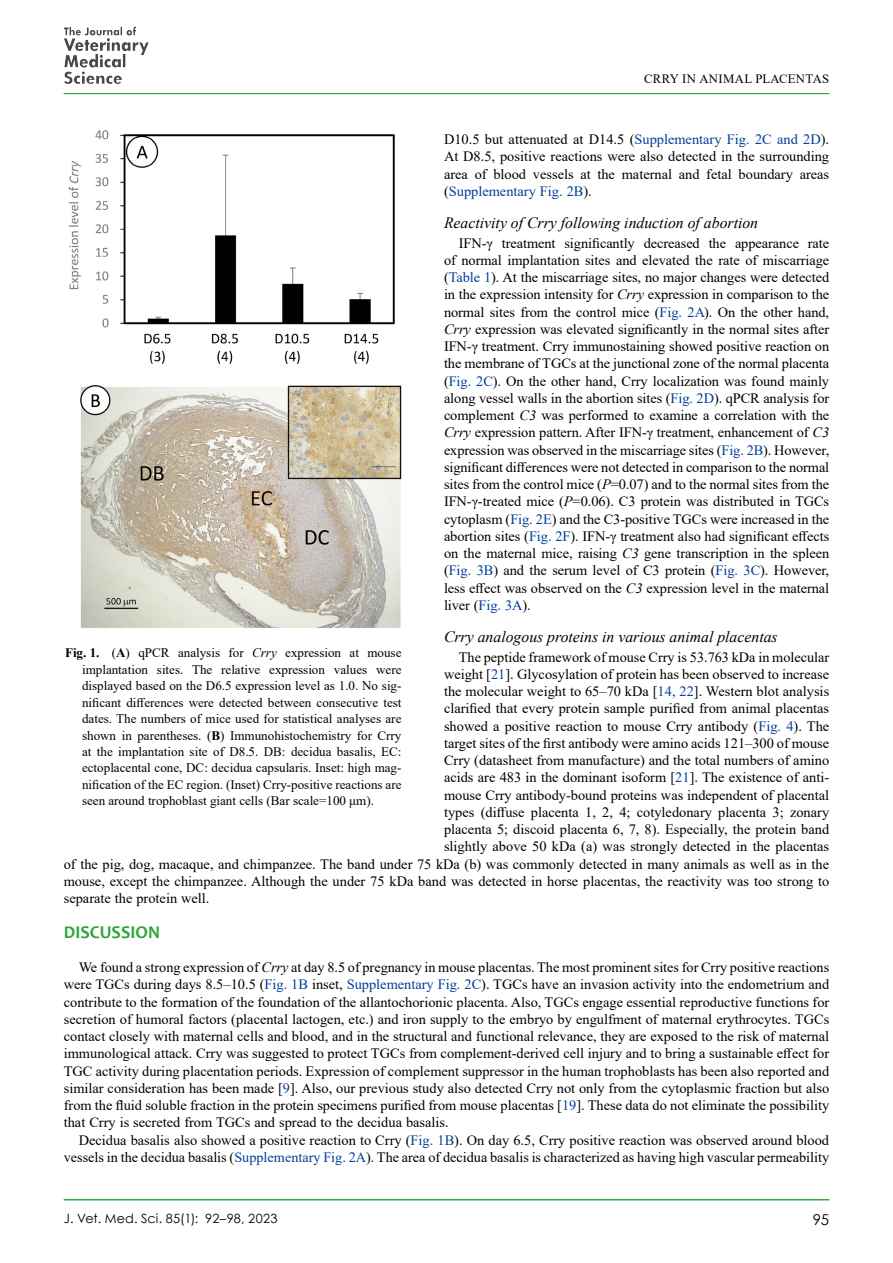
<style>
.page{position:relative;width:893px;height:1263px;background:#fff}
.page>*{position:absolute;margin:0;border:0;box-sizing:border-box;transform-origin:0 0}
.t1{font:700 18px "Candara";color:#2aa738}
.t2{font:italic 15.75px "Times New Roman";color:#000}
.t3{font:15px "Century Gothic";color:#000}
.t4{font:14.25px/17.2px "Times New Roman";color:#000;text-align:justify}
.t5{font:13.05px/16.5px "Times New Roman";color:#000;text-align:justify}
.t6{font:12.75px "Century Gothic";letter-spacing:.015em;color:#000}
.t7{font:12.75px "Times New Roman";letter-spacing:.02em;color:#000}
.s1{color:#003f98}
.s2{font-style:italic}
.s3{font-weight:700}
</style>
<div class="page">
<img style="left:64px;top:27px;width:74px;height:24px">
<hr style="left:64px;top:93px;width:765px;height:1px;background:#2aa738">
<hr style="left:64px;top:1199px;width:765px;height:1px;background:#2aa738">
<img style="left:68px;top:130px;width:333px;height:498px">
<p class="t7" style="left:644px;top:70px;width:187px">CRRY IN ANIMAL PLACENTAS</p>
<p class="t4" style="left:444px;top:130px;width:387px">D10.5 but attenuated at D14.5 (<span class="s1">Supplementary Fig. 2C and 2D</span>).<br>At D8.5, positive reactions were also detected in the surrounding area of blood vessels at the maternal and fetal boundary areas (<span class="s1">Supplementary Fig. 2B</span>).</p>
<p class="t2" style="left:444px;top:212px;width:316px">Reactivity of Crry following induction of abortion</p>
<p class="t4" style="left:444px;top:234px;width:387px;text-indent:15px">IFN-γ treatment significantly decreased the appearance rate of normal implantation sites and elevated the rate of miscarriage (<span class="s1">Table 1</span>). At the miscarriage sites, no major changes were detected in the expression intensity for <span class="s2">Crry</span> expression in comparison to the normal sites from the control mice (<span class="s1">Fig. 2A</span>). On the other hand, <span class="s2">Crry</span> expression was elevated significantly in the normal sites after IFN-γ treatment. Crry immunostaining showed positive reaction on the membrane of TGCs at the junctional zone of the normal placenta (<span class="s1">Fig. 2C</span>). On the other hand, Crry localization was found mainly along vessel walls in the abortion sites (<span class="s1">Fig. 2D</span>). qPCR analysis for complement <span class="s2">C3</span> was performed to examine a correlation with the <span class="s2">Crry</span> expression pattern. After IFN-γ treatment, enhancement of <span class="s2">C3 </span>expression was observed in the miscarriage sites (<span class="s1">Fig. 2B</span>). However, significant differences were not detected in comparison to the normal sites from the control mice (<span class="s2">P</span>=0.07) and to the normal sites from the IFN-γ-treated mice (<span class="s2">P</span>=0.06). C3 protein was distributed in TGCs cytoplasm (<span class="s1">Fig. 2E</span>) and the C3-positive TGCs were increased in the abortion sites (<span class="s1">Fig. 2F</span>). IFN-γ treatment also had significant effects on the maternal mice, raising <span class="s2">C3</span> gene transcription in the spleen (<span class="s1">Fig. 3B</span>) and the serum level of C3 protein (<span class="s1">Fig. 3C</span>). However, less effect was observed on the <span class="s2">C3</span> expression level in the maternal liver (<span class="s1">Fig. 3A</span>).</p>
<p class="t2" style="left:444px;top:626px;width:335px">Crry analogous proteins in various animal placentas</p>
<p class="t4" style="left:459px;top:648px;width:372px">The peptide framework of mouse Crry is 53.763 kDa in molecular</p>
<p class="t4" style="left:444px;top:665px;width:387px">weight [<span class="s1">21</span>]. Glycosylation of protein has been observed to increase</p>
<p class="t4" style="left:444px;top:682px;width:387px">the molecular weight to 65–70 kDa [<span class="s1">14, 22</span>]. Western blot analysis</p>
<p class="t4" style="left:444px;top:699px;width:387px">clarified that every protein sample purified from animal placentas</p>
<p class="t4" style="left:444px;top:717px;width:387px">showed a positive reaction to mouse Crry antibody (<span class="s1">Fig. 4</span>). The</p>
<p class="t4" style="left:444px;top:734px;width:387px">target sites of the first antibody were amino acids 121–300 of mouse</p>
<p class="t4" style="left:444px;top:751px;width:387px">Crry (datasheet from manufacture) and the total numbers of amino</p>
<p class="t4" style="left:444px;top:768px;width:387px">acids are 483 in the dominant isoform [<span class="s1">21</span>]. The existence of anti-</p>
<p class="t4" style="left:444px;top:786px;width:387px">mouse Crry antibody-bound proteins was independent of placental</p>
<p class="t4" style="left:444px;top:803px;width:387px">types (diffuse placenta 1, 2, 4; cotyledonary placenta 3; zonary</p>
<p class="t4" style="left:444px;top:820px;width:387px">placenta 5; discoid placenta 6, 7, 8). Especially, the protein band</p>
<p class="t4" style="left:444px;top:837px;width:387px">slightly above 50 kDa (a) was strongly detected in the placentas</p>
<p class="t4" style="left:64px;top:855px;width:767px">of the pig, dog, macaque, and chimpanzee. The band under 75 kDa (b) was commonly detected in many animals as well as in the</p>
<p class="t4" style="left:64px;top:872px;width:767px">mouse, except the chimpanzee. Although the under 75 kDa band was detected in horse placentas, the reactivity was too strong to</p>
<p class="t4" style="left:64px;top:889px;width:147px">separate the protein well.</p>
<p class="t1" style="left:64px;top:920px;width:98px">DISCUSSION</p>
<p class="t4" style="left:64px;top:958px;width:767px;text-indent:15px">We found a strong expression of <span class="s2">Crry</span> at day 8.5 of pregnancy in mouse placentas. The most prominent sites for Crry positive reactions were TGCs during days 8.5–10.5 (<span class="s1">Fig. 1B</span> inset, <span class="s1">Supplementary Fig. 2C</span>). TGCs have an invasion activity into the endometrium and contribute to the formation of the foundation of the allantochorionic placenta. Also, TGCs engage essential reproductive functions for secretion of humoral factors (placental lactogen, etc.) and iron supply to the embryo by engulfment of maternal erythrocytes. TGCs contact closely with maternal cells and blood, and in the structural and functional relevance, they are exposed to the risk of maternal immunological attack. Crry was suggested to protect TGCs from complement-derived cell injury and to bring a sustainable effect for TGC activity during placentation periods. Expression of complement suppressor in the human trophoblasts has been also reported and similar consideration has been made [<span class="s1">9</span>]. Also, our previous study also detected Crry not only from the cytoplasmic fraction but also from the fluid soluble fraction in the protein specimens purified from mouse placentas [<span class="s1">19</span>]. These data do not eliminate the possibility that Crry is secreted from TGCs and spread to the decidua basalis.</p>
<p class="t4" style="left:64px;top:1131px;width:767px;text-align:right">Decidua basalis also showed a positive reaction to Crry (<span class="s1">Fig. 1B</span>). On day 6.5, Crry positive reaction was observed around blood vessels in the decidua basalis (<span class="s1">Supplementary Fig. 2A</span>). The area of decidua basalis is characterized as having high vascular permeability</p>
<p class="t5" style="left:82px;top:644px;width:321px;text-indent:-17px"><span class="s3">Fig. 1.</span> (<span class="s3">A</span>) qPCR analysis for <span class="s2">Crry</span> expression at mouse implantation sites. The relative expression values were displayed based on the D6.5 expression level as 1.0. No sig&shy;nificant differences were detected between consecutive test dates. The numbers of mice used for statistical analyses are shown in parentheses. (<span class="s3">B</span>) Immunohistochemistry for Crry at the implantation site of D8.5. DB: decidua basalis, EC: ectoplacental cone, DC: decidua capsularis. Inset: high mag&shy;nification of the EC region. (Inset) Crry-positive reactions are seen around trophoblast giant cells (Bar scale=100 μm).</p>
<p class="t6" style="left:64px;top:1209px;width:215px">J. Vet. Med. Sci. 85(1): 92–98, 2023</p>
<p class="t3" style="left:813px;top:1209px;width:18px">95</p>
</div>
